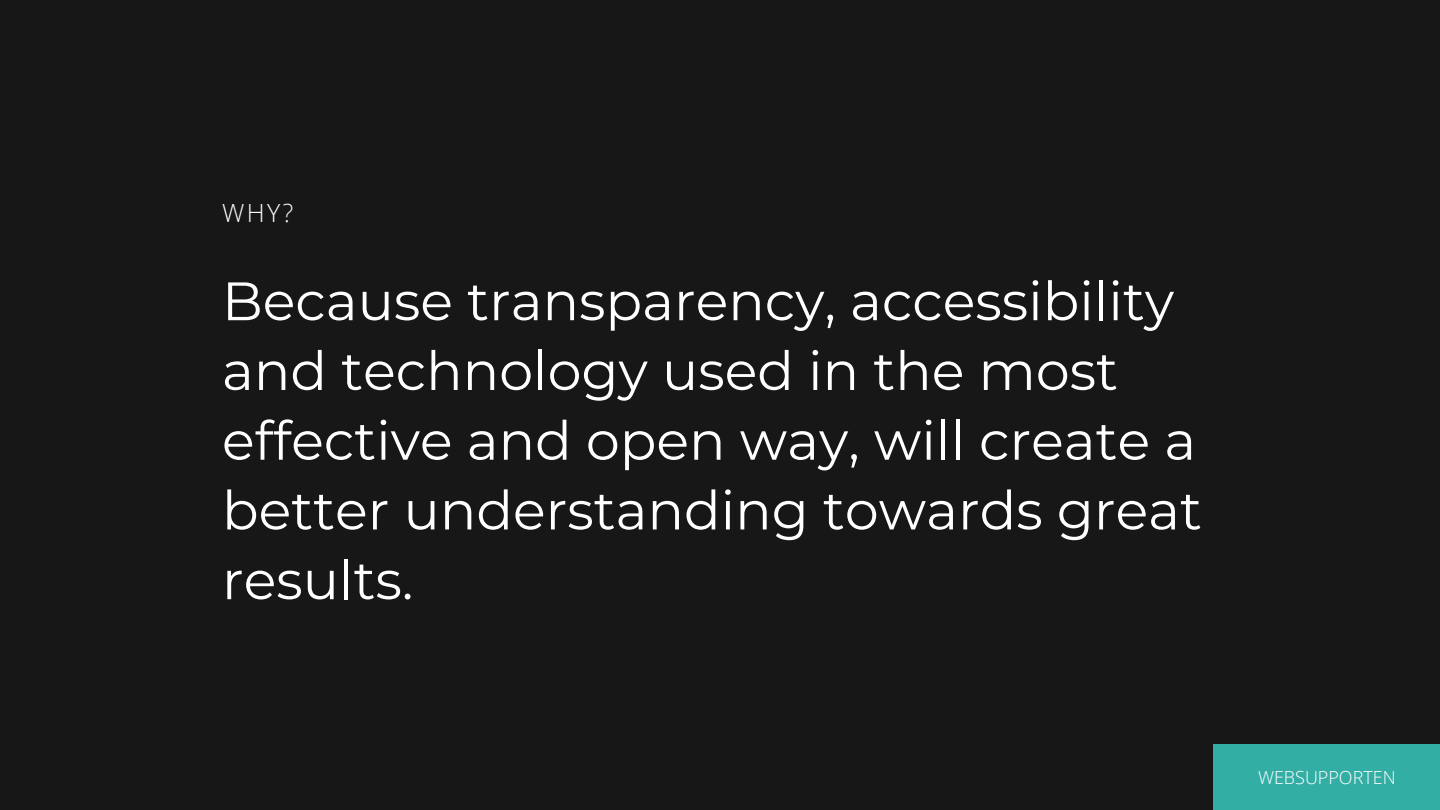
<style>
.page{position:relative;width:1440px;height:810px;background:#171717}
.page>*{position:absolute;margin:0;border:0;box-sizing:border-box;transform-origin:0 0}
.t1{font:54px/69.8px "Montserrat";color:#fff}
.t2{font:300 25px "Open Sans";color:#fff}
.t3{font:300 18px "Open Sans";color:#fff}
</style>
<div class="page">
<div style="left:1214px;top:745px;width:226px;height:65px;background:#33aea5"></div>
<p class="t2" style="left:222px;top:195px;width:73px">WHY?</p>
<p class="t1" style="left:222px;top:266px;width:981px">Because transparency, accessibility and technology used in the most effective and open way, will create a better understanding towards great results.</p>
<p class="t3" style="left:1258px;top:765px;width:139px">WEBSUPPORTEN</p>
</div>
